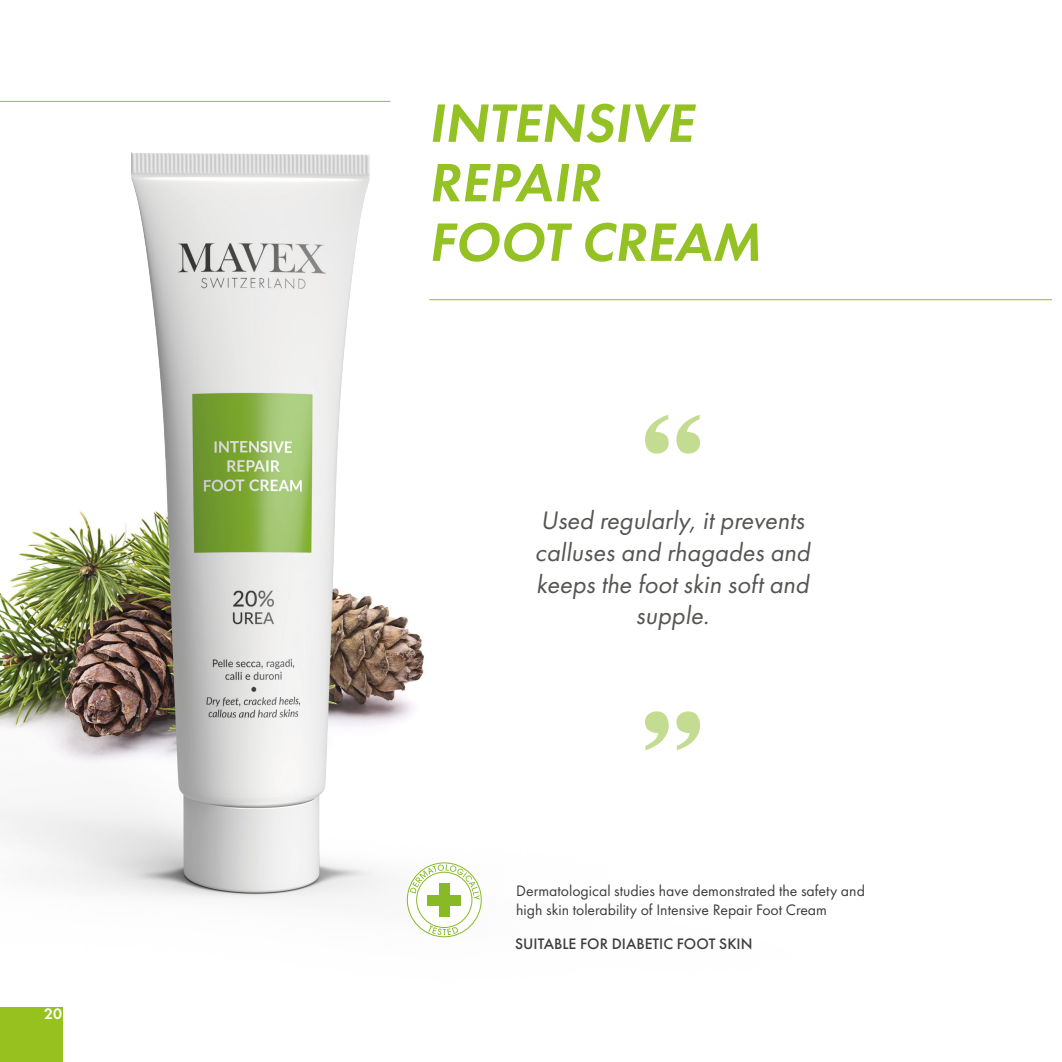
<style>
.page{position:relative;width:1062px;height:1062px;background:#fff}
.page>*{position:absolute;margin:0;border:0;box-sizing:border-box;transform-origin:0 0}
.t1{font:600 56px "Futura PT";color:#94c124}
.t2{font:26.25px/31.5px "Futura PT";color:#555554;text-align:center}
.t3{font:15.75px "Futura PT";color:#3d3d3c}
.t4{font:500 15.75px "Futura PT";color:#3d3d3c}
.t5{font:600 15.75px "Futura PT";color:#fff}
</style>
<div class="page">
<hr style="left:429px;top:299px;width:623px;height:1px;background:#94c124">
<img style="left:0;top:100px;width:869px;height:962px">
<svg style="left:645px;top:415px;width:55px;height:38px"></svg>
<svg style="left:645px;top:711px;width:55px;height:39px"></svg>
<div style="left:407px;top:863px;width:74px;height:73px;background:#fff;border-radius:50%"></div>
<div style="left:407px;top:862px;width:74px;height:75px;border:1px solid #87ba25;border-radius:50%"></div>
<svg style="left:410px;top:864px;width:70px;height:35px"></svg>
<svg style="left:428px;top:925px;width:30px;height:10px"></svg>
<div style="left:439px;top:883px;width:10px;height:34px;background:#87ba25"></div>
<div style="left:427px;top:895px;width:34px;height:10px;background:#87ba25"></div>
<p class="t5" style="left:44px;top:1004px;width:19px">20</p>
<p class="t1" style="left:428px;top:88px;width:276px">INTENSIVE</p>
<p class="t1" style="left:428px;top:148px;width:183px">REPAIR</p>
<p class="t1" style="left:428px;top:207px;width:343px">FOOT CREAM</p>
<p class="t2" style="left:535px;top:505px;width:281px">Used regularly, it prevents calluses and rhagades and keeps the foot skin soft and supple.</p>
<p class="t3" style="left:516px;top:881px;width:350px">Dermatological studies have demonstrated the safety and</p>
<p class="t3" style="left:516px;top:900px;width:312px">high skin tolerability of Intensive Repair Foot Cream</p>
<p class="t4" style="left:515px;top:934px;width:239px">SUITABLE FOR DIABETIC FOOT SKIN</p>
</div>
